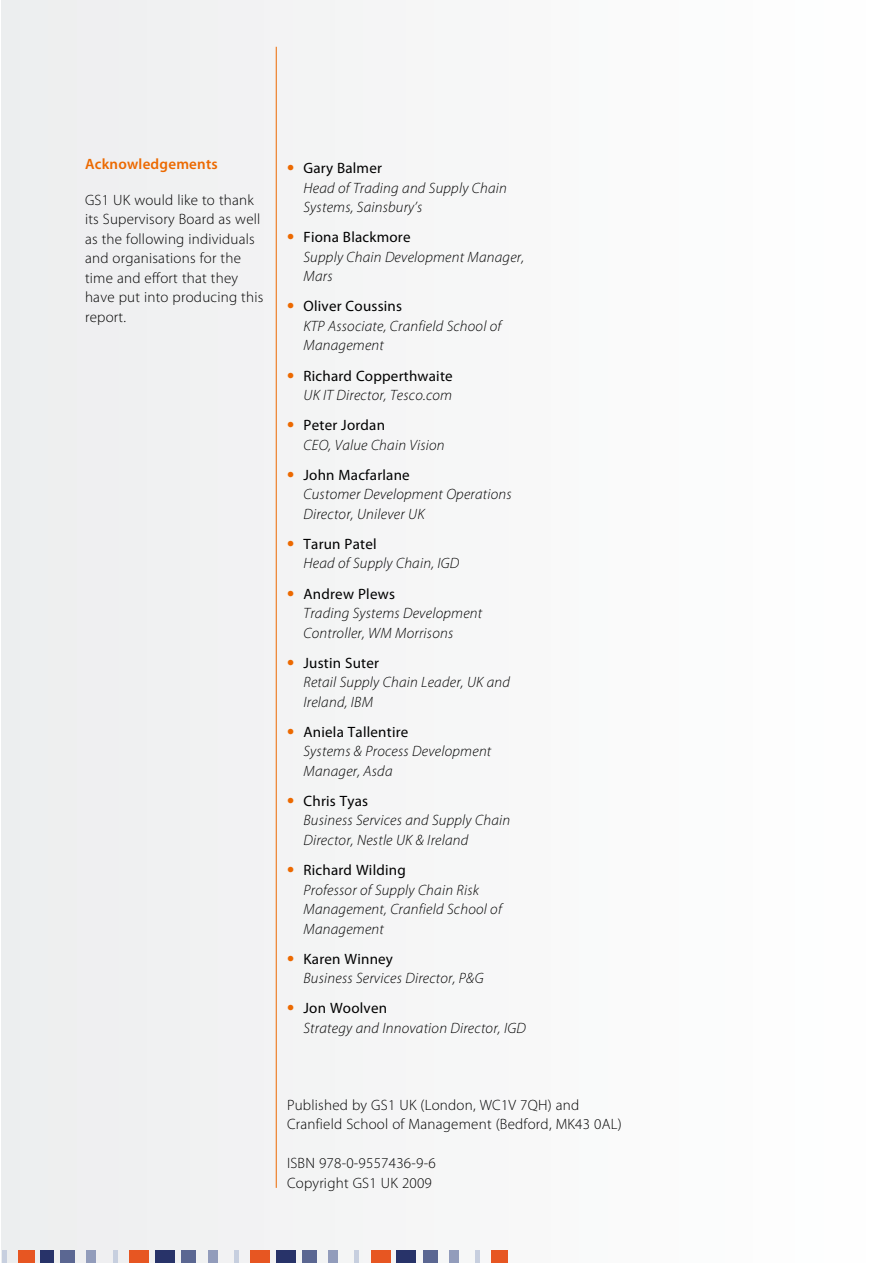
<style>
.page{position:relative;width:893px;height:1263px;background:#fff}
.page>*{position:absolute;margin:0;border:0;box-sizing:border-box;transform-origin:0 0}
.SF_CREDITSS{font:italic 300 15px/19.5px "Myriad Pro";letter-spacing:.015em;color:#000}
.SF_caption_in_orange{font:300 15px/19.5px "Myriad Pro";letter-spacing:.015em;color:#000}
.SF_Bullet_last_line{font:300 15px/19.5px "Myriad Pro";letter-spacing:.015em;color:#000}
.SF_caption_in_orange-2{font:600 15px "Myriad Pro";letter-spacing:.015em;color:#ec6900}
.s1{font-weight:700;font-style:normal;font-size:21px;color:#ec6900}
.s2{font-weight:400;font-style:normal}
</style>
<div class="page">
<div style="left:2px;top:0;width:891px;height:1263px;background:#f6f7f7"></div>
<div style="left:19px;top:1250px;width:16px;height:13px;background:#e75622"></div>
<div style="left:2px;top:1250px;width:5px;height:13px;background:#c7cfdf"></div>
<div style="left:491px;top:1250px;width:17px;height:13px;background:#e75622"></div>
<div style="left:475px;top:1250px;width:5px;height:13px;background:#c7cfdf"></div>
<div style="left:449px;top:1250px;width:10px;height:13px;background:#929cbb"></div>
<div style="left:423px;top:1250px;width:14px;height:13px;background:#5b6792"></div>
<div style="left:396px;top:1250px;width:20px;height:13px;background:#283369"></div>
<div style="left:130px;top:1250px;width:19px;height:13px;background:#e75622"></div>
<div style="left:250px;top:1250px;width:20px;height:13px;background:#e75622"></div>
<div style="left:234px;top:1250px;width:5px;height:13px;background:#c7cfdf"></div>
<div style="left:208px;top:1250px;width:10px;height:13px;background:#929cbb"></div>
<div style="left:181px;top:1250px;width:15px;height:13px;background:#5b6792"></div>
<div style="left:155px;top:1250px;width:20px;height:13px;background:#283369"></div>
<div style="left:371px;top:1250px;width:20px;height:13px;background:#e75622"></div>
<div style="left:354px;top:1250px;width:5px;height:13px;background:#c7cfdf"></div>
<div style="left:328px;top:1250px;width:10px;height:13px;background:#929cbb"></div>
<div style="left:302px;top:1250px;width:15px;height:13px;background:#5b6792"></div>
<div style="left:276px;top:1250px;width:20px;height:13px;background:#283369"></div>
<div style="left:113px;top:1250px;width:5px;height:13px;background:#c7cfdf"></div>
<div style="left:87px;top:1250px;width:9px;height:13px;background:#929cbb"></div>
<div style="left:60px;top:1250px;width:15px;height:13px;background:#5b6792"></div>
<div style="left:40px;top:1250px;width:14px;height:13px;background:#283369"></div>
<hr style="left:276px;top:47px;width:1px;height:1141px;background:#ec6900">
<p class="SF_caption_in_orange-2" style="left:85px;top:154px;width:134px">Acknowledgements</p>
<p class="SF_caption_in_orange" style="left:85px;top:190px;width:180px">GS1 UK would like to thank its Supervisory Board as well as the following individuals and organisations for the time and effort that they have put into producing this report.</p>
<p class="SF_CREDITSS" style="left:304px;top:158px;width:205px;text-indent:-16px"><span class="s1">•</span> <span class="s2">Gary Balmer<br></span>Head of Trading and Supply Chain<br>Systems, Sainsbury’s</p>
<p class="SF_CREDITSS" style="left:304px;top:227px;width:222px;text-indent:-16px"><span class="s1">•</span> <span class="s2">Fiona Blackmore<br></span>Supply Chain Development Manager,<br>Mars</p>
<p class="SF_CREDITSS" style="left:304px;top:296px;width:199px;text-indent:-16px"><span class="s1">•</span> <span class="s2">Oliver Coussins<br></span>KTP Associate, Cranfield School of<br>Management</p>
<p class="SF_CREDITSS" style="left:287px;top:366px;width:167px;text-align:right"><span class="s1">•</span> <span class="s2">Richard Copperthwaite<br></span>UK IT Director, Tesco.com</p>
<p class="SF_CREDITSS" style="left:304px;top:415px;width:143px;text-indent:-16px"><span class="s1">•</span> <span class="s2">Peter Jordan<br></span>CEO, Value Chain Vision</p>
<p class="SF_CREDITSS" style="left:304px;top:465px;width:210px;text-indent:-16px"><span class="s1">•</span> <span class="s2">John Macfarlane<br></span>Customer Development Operations<br>Director, Unilever UK</p>
<p class="SF_CREDITSS" style="left:304px;top:534px;width:157px;text-indent:-16px"><span class="s1">•</span> <span class="s2">Tarun Patel<br></span>Head of Supply Chain, IGD</p>
<p class="SF_CREDITSS" style="left:304px;top:584px;width:180px;text-indent:-16px"><span class="s1">•</span> <span class="s2">Andrew Plews<br></span>Trading Systems Development<br>Controller, WM Morrisons</p>
<p class="SF_CREDITSS" style="left:304px;top:653px;width:208px;text-indent:-16px"><span class="s1">•</span> <span class="s2">Justin Suter<br></span>Retail Supply Chain Leader, UK and<br>Ireland, IBM</p>
<p class="SF_CREDITSS" style="left:304px;top:722px;width:189px;text-indent:-16px"><span class="s1">•</span> <span class="s2">Aniela Tallentire<br></span>Systems &amp; Process Development<br>Manager, Asda</p>
<p class="SF_CREDITSS" style="left:304px;top:791px;width:208px;text-indent:-16px"><span class="s1">•</span> <span class="s2">Chris Tyas<br></span>Business Services and Supply Chain<br>Director, Nestle UK &amp; Ireland</p>
<p class="SF_CREDITSS" style="left:304px;top:860px;width:200px;text-indent:-16px"><span class="s1">•</span> <span class="s2">Richard Wilding<br></span>Professor of Supply Chain Risk<br>Management, Cranfield School of<br>Management</p>
<p class="SF_CREDITSS" style="left:304px;top:949px;width:181px;text-indent:-16px"><span class="s1">•</span> <span class="s2">Karen Winney<br></span>Business Services Director, P&amp;G</p>
<p class="SF_CREDITSS" style="left:304px;top:998px;width:224px;text-indent:-16px"><span class="s1">•</span> <span class="s2">Jon Woolven<br></span>Strategy and Innovation Director, IGD</p>
<p class="SF_Bullet_last_line" style="left:287px;top:1095px;width:336px">Published by GS1 UK (London, WC1V 7QH) and<br>Cranfield School of Management (Bedford, MK43 0AL)</p>
<p class="SF_Bullet_last_line" style="left:287px;top:1153px;width:150px">ISBN 978-0-9557436-9-6<br>Copyright GS1 UK 2009</p>
</div>
